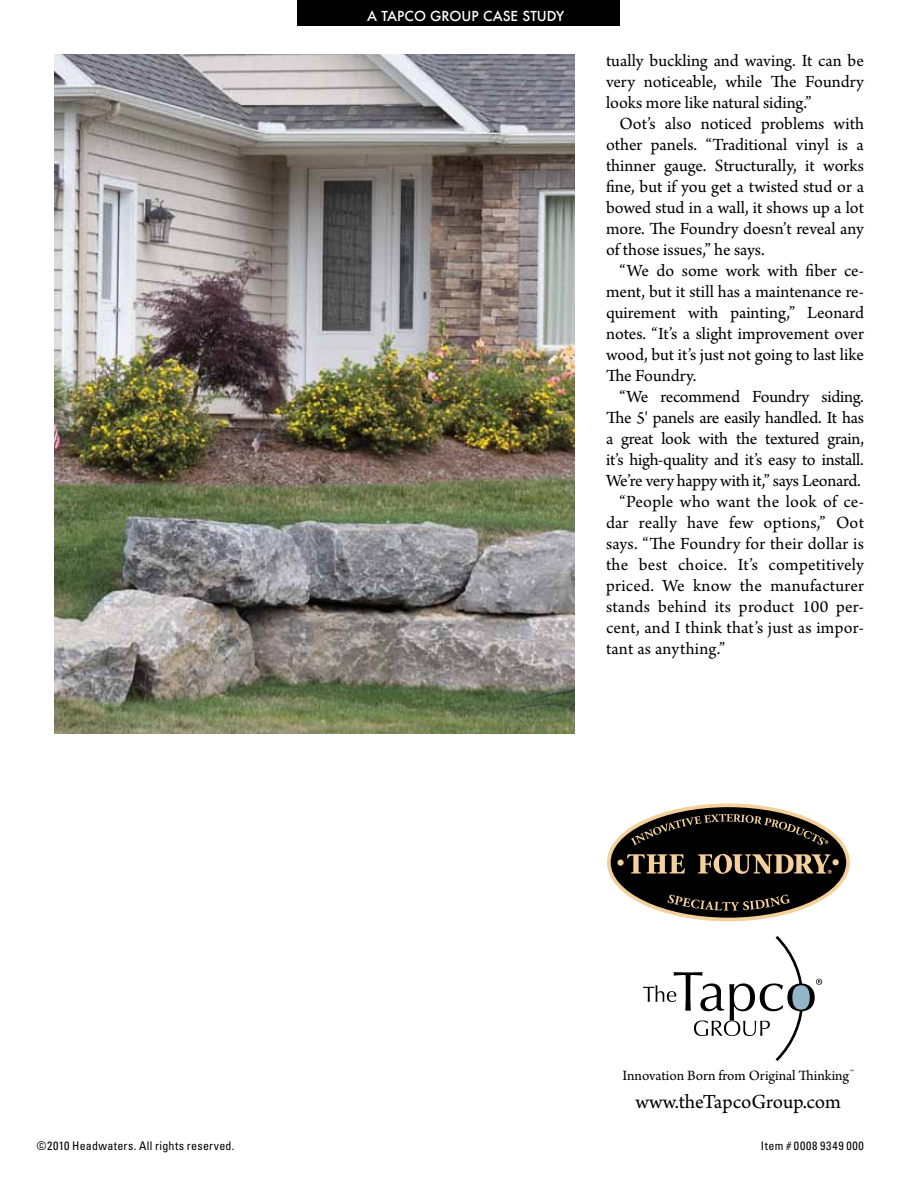
<style>
.page{position:relative;width:918px;height:1188px;background:#fff}
.page>*{position:absolute;margin:0;border:0;box-sizing:border-box;transform-origin:0 0}
.t1{font:21px "Arno Pro";color:#000}
.t2{font:18px/21px "Arno Pro";color:#000;text-align:justify}
.t3{font:18px "Arno Pro";letter-spacing:-.02em;color:#000}
.t4{font:15px "Arno Pro";color:#000}
.t5{font:500 13.5px "Futura";color:#fff}
.t6{font:condensed 12px "Univers";letter-spacing:.03em;color:#000}
.t7{font:condensed 12px "Univers";letter-spacing:.06em;color:#000}
</style>
<div class="page">
<div style="left:298px;top:0;width:322px;height:26px;background:#000"></div>
<svg style="left:643px;top:936px;width:179px;height:125px"></svg>
<div style="left:609px;top:805px;width:239px;height:115px;background:#000;border-radius:50%"></div>
<div style="left:607px;top:804px;width:243px;height:117px;border:4px solid #f4d09b;border-radius:50%"></div>
<div style="left:617px;top:860px;width:7px;height:6px;background:#f4d09b;border-radius:50%"></div>
<svg style="left:668px;top:894px;width:122px;height:17px"></svg>
<svg style="left:627px;top:854px;width:58px;height:20px"></svg>
<svg style="left:698px;top:854px;width:14px;height:20px"></svg>
<div style="left:714px;top:854px;width:18px;height:20px;background:#f4d09b;border-radius:50%"></div>
<svg style="left:719px;top:854px;width:120px;height:20px"></svg>
<svg style="left:631px;top:814px;width:202px;height:32px"></svg>
<img style="left:54px;top:54px;width:520px;height:680px">
<p class="t5" style="left:367px;top:7px;width:199px">A TAPCO GROUP CASE STUDY</p>
<p class="t2" style="left:606px;top:51px;width:259px">tually buckling and waving. It can be very noticeable, while The Foundry looks more like natural siding.”</p>
<p class="t2" style="left:606px;top:114px;width:260px;text-indent:14px">Oot’s also noticed problems with other panels. “Traditional vinyl is a thinner gauge. Structurally, it works fine, but if you get a twisted stud or a bowed stud in a wall, it shows up a lot more. The Foundry doesn’t reveal any of those issues,” he says.</p>
<p class="t2" style="left:606px;top:261px;width:260px;text-indent:14px">“We do some work with fiber ce&shy;ment, but it still has a maintenance re&shy;quirement with painting,” Leonard notes. “It’s a slight improvement over wood, but it’s just not going to last like The Foundry.</p>
<p class="t2" style="left:620px;top:387px;width:246px">“We recommend Foundry siding.</p>
<p class="t3" style="left:606px;top:408px;width:259px">The 5' panels are easily handled. It has</p>
<p class="t2" style="left:606px;top:429px;width:260px">a great look with the textured grain,</p>
<p class="t2" style="left:606px;top:450px;width:259px">it’s high-quality and it’s easy to install.</p>
<p class="t3" style="left:606px;top:471px;width:256px">We’re very happy with it,” says Leonard.</p>
<p class="t2" style="left:620px;top:492px;width:246px">“People who want the look of ce-</p>
<p class="t2" style="left:606px;top:513px;width:260px">dar really have few options,” Oot</p>
<p class="t2" style="left:606px;top:534px;width:259px">says. “The Foundry for their dollar is</p>
<p class="t2" style="left:606px;top:555px;width:260px">the best choice. It’s competitively</p>
<p class="t2" style="left:606px;top:576px;width:260px">priced. We know the manufacturer</p>
<p class="t2" style="left:606px;top:597px;width:259px">stands behind its product 100 per-</p>
<p class="t2" style="left:606px;top:618px;width:259px">cent, and I think that’s just as impor-</p>
<p class="t2" style="left:606px;top:639px;width:121px">tant as anything.”</p>
<p class="t4" style="left:623px;top:1067px;width:233px">Innovation Born from Original Thinking<sup>™</sup></p>
<p class="t1" style="left:635px;top:1090px;width:207px">www.theTapcoGroup.com</p>
<p class="t6" style="left:37px;top:1138px;width:199px">©2010 Headwaters. All rights reserved.</p>
<p class="t7" style="left:761px;top:1138px;width:105px">Item # 0008 9349 000</p>
</div>
